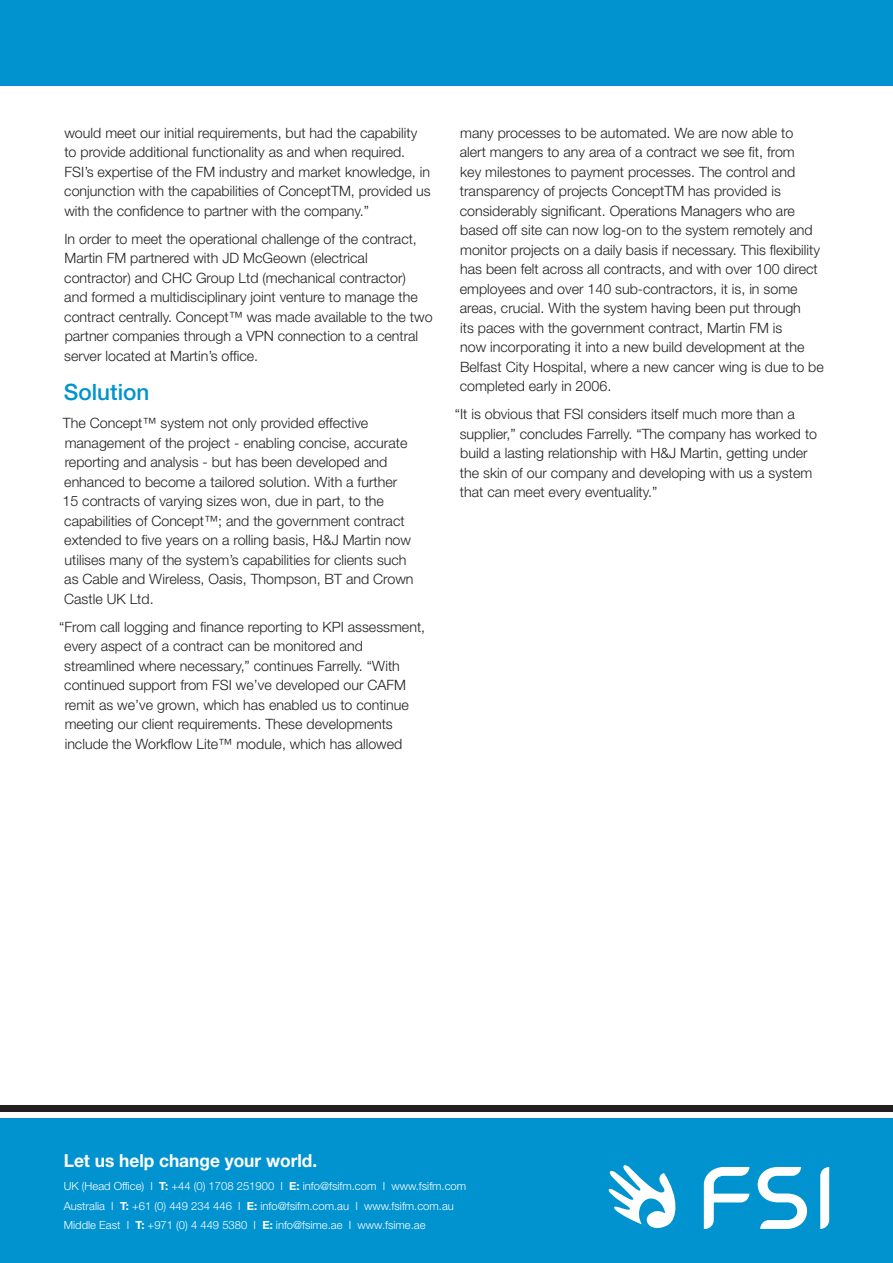
<style>
.page{position:relative;width:893px;height:1263px;background:#fff}
.page>*{position:absolute;margin:0;border:0;box-sizing:border-box;transform-origin:0 0}
.Subhead{font:500 22.5px "Helvetica Neue LT Std";color:#0093d0}
.Details_Heading{font:700 18px "Helvetica Neue LT Std";color:#fff;scale:.96 1}
.Body_Copy{font:300 14.25px/19.5px "Helvetica Neue LT Std";color:#231f20}
.Details_Text{font:300 11.25px "Helvetica Neue LT Std";color:#fff}
.s1{font-weight:700}
</style>
<div class="page">
<div style="left:0;top:0;width:893px;height:85px;background:#0093d0"></div>
<div style="left:0;top:1118px;width:893px;height:145px;background:#0093d0"></div>
<div style="left:0;top:1106px;width:893px;height:6px;background:#231f20"></div>
<svg style="left:704px;top:1167px;width:104px;height:62px"></svg>
<svg style="left:820px;top:1167px;width:9px;height:62px"></svg>
<svg style="left:609px;top:1165px;width:67px;height:63px"></svg>
<p class="Body_Copy" style="left:64px;top:123px;width:368px">would meet our initial requirements, but had the capability to provide additional functionality as and when required.<br>FSI’s expertise of the FM industry and market knowledge, in conjunction with the capabilities of ConceptTM, provided us with the confidence to partner with the company.”</p>
<p class="Body_Copy" style="left:64px;top:229px;width:370px">In order to meet the operational challenge of the contract, Martin FM partnered with JD McGeown (electrical contractor) and CHC Group Ltd (mechanical contractor) and formed a multidisciplinary joint venture to manage the contract centrally. Concept™ was made available to the two partner companies through a VPN connection to a central server located at Martin’s office.</p>
<p class="Subhead" style="left:64px;top:379px;width:87px">Solution</p>
<p class="Body_Copy" style="left:62px;top:413px;width:353px">The Concept™ system not only provided effective management of the project - enabling concise, accurate reporting and analysis - but has been developed and enhanced to become a tailored solution. With a further 15 contracts of varying sizes won, due in part, to the capabilities of Concept™; and the government contract extended to five years on a rolling basis, H&amp;J Martin now utilises many of the system’s capabilities for clients such as Cable and Wireless, Oasis, Thompson, BT and Crown Castle UK Ltd.</p>
<p class="Body_Copy" style="left:64px;top:616px;width:362px;text-indent:-5px">“From call logging and finance reporting to KPI assessment, every aspect of a contract can be monitored and streamlined where necessary,” continues Farrelly. “With continued support from FSI we’ve developed our CAFM remit as we’ve grown, which has enabled us to continue meeting our client requirements. These developments include the Workflow Lite™ module, which has allowed</p>
<p class="Body_Copy" style="left:460px;top:123px;width:366px">many processes to be automated. We are now able to<br>alert mangers to any area of a contract we see fit, from<br>key milestones to payment processes. The control and transparency of projects ConceptTM has provided is considerably significant. Operations Managers who are based off site can now log-on to the system remotely and monitor projects on a daily basis if necessary. This flexibility has been felt across all contracts, and with over 100 direct employees and over 140 sub-contractors, it is, in some areas, crucial. With the system having been put through<br>its paces with the government contract, Martin FM is<br>now incorporating it into a new build development at the Belfast City Hospital, where a new cancer wing is due to be completed early in 2006.</p>
<p class="Body_Copy" style="left:460px;top:404px;width:359px;text-indent:-5px">“It is obvious that FSI considers itself much more than a supplier,” concludes Farrelly. “The company has worked to build a lasting relationship with H&amp;J Martin, getting under the skin of our company and developing with us a system that can meet every eventuality.”</p>
<p class="Details_Heading" style="left:64px;top:1149px;width:266px">Let us help change your world.</p>
<p class="Details_Text" style="left:64px;top:1179px;width:404px">UK (Head Office) I <span class="s1">T:</span> +44 (0) 1708 251900 I <span class="s1">E:</span> info@fsifm.com I www.fsifm.com</p>
<p class="Details_Text" style="left:64px;top:1199px;width:392px">Australia I <span class="s1">T:</span> +61 (0) 449 234 446 I <span class="s1">E:</span> info@fsifm.com.au I www.fsifm.com.au</p>
<p class="Details_Text" style="left:64px;top:1218px;width:363px">Middle East I <span class="s1">T:</span> +971 (0) 4 449 5380 I <span class="s1">E:</span> info@fsime.ae I www.fsime.ae</p>
</div>
